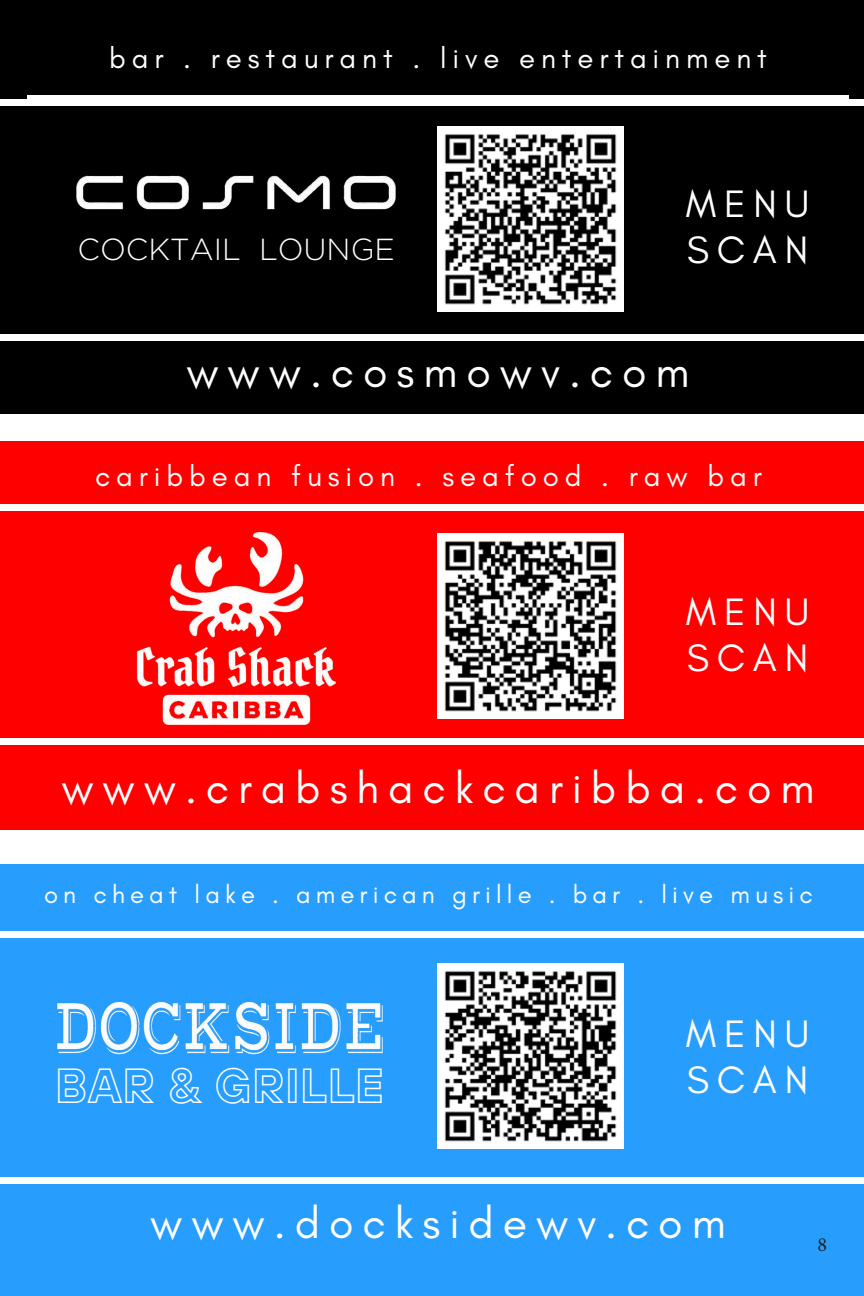
<style>
.page{position:relative;width:864px;height:1296px;background:#fff}
.page>*{position:absolute;margin:0;border:0;box-sizing:border-box;transform-origin:0 0}
.t1{font:49px "TT Hoves Bold Outline";color:#fff}
.t2{font:44.6px "Glacial Indifference";letter-spacing:.2em;color:#fff}
.t3{font:39px/45.6px "Glacial Indifference";letter-spacing:.2em;color:#fff}
.t4{font:300 30.4px "Gotham";color:#fff}
.t5{font:29.4px "Glacial Indifference";letter-spacing:.2em;color:#fff}
.t6{font:25.6px "Glacial Indifference";letter-spacing:.2em;color:#fff}
.t7{font:20px "Minion Pro";color:#231f20}
</style>
<div class="page">
<div style="left:0;top:0;width:864px;height:413px;background:#000"></div>
<div style="left:0;top:417px;width:864px;height:431px;background:#f00"></div>
<div style="left:0;top:856px;width:864px;height:440px;background:#279dfd"></div>
<div style="left:27px;top:27px;width:822px;height:387px;background:#000"></div>
<img style="left:76px;top:175px;width:320px;height:35px">
<hr style="left:27px;top:96px;width:822px;height:4px;background:#fff">
<img style="left:438px;top:126px;width:185px;height:186px">
<img style="left:57px;top:1001px;width:326px;height:54px">
<img style="left:102px;top:510px;width:269px;height:215px">
<img style="left:438px;top:533px;width:185px;height:186px">
<img style="left:438px;top:963px;width:185px;height:185px">
<div style="left:0;top:830px;width:864px;height:34px;background:#fff"></div>
<div style="left:0;top:739px;width:864px;height:6px;background:#fff"></div>
<div style="left:0;top:931px;width:864px;height:6px;background:#fff"></div>
<div style="left:0;top:1177px;width:864px;height:6px;background:#fff"></div>
<div style="left:0;top:415px;width:864px;height:26px;background:#fff"></div>
<div style="left:0;top:334px;width:864px;height:6px;background:#fff"></div>
<div style="left:0;top:99px;width:864px;height:7px;background:#fff"></div>
<div style="left:0;top:504px;width:864px;height:6px;background:#fff"></div>
<p class="t5" style="left:109px;top:42px;width:659px">bar . restaurant . live entertainment</p>
<p class="t4" style="left:78px;top:230px;width:319px">COCKTAIL LOUNGE</p>
<p class="t3" style="left:686px;top:182px;width:125px">MENU<br>SCAN</p>
<p class="t2" style="left:186px;top:347px;width:505px">www.cosmowv.com</p>
<p class="t5" style="left:95px;top:459px;width:669px">caribbean fusion . seafood . raw bar</p>
<p class="t3" style="left:686px;top:590px;width:125px">MENU<br>SCAN</p>
<p class="t2" style="left:61px;top:763px;width:755px">www.crabshackcaribba.com</p>
<p class="t6" style="left:44px;top:880px;width:770px">on cheat lake . american grille . bar . live music</p>
<p class="t1" style="left:55px;top:1055px;width:331px">BAR &amp; GRILLE</p>
<p class="t3" style="left:686px;top:1012px;width:125px">MENU<br>SCAN</p>
<p class="t2" style="left:150px;top:1198px;width:577px">www.docksidewv.com</p>
<p class="t7" style="left:817px;top:1231px;width:11px">8</p>
</div>
